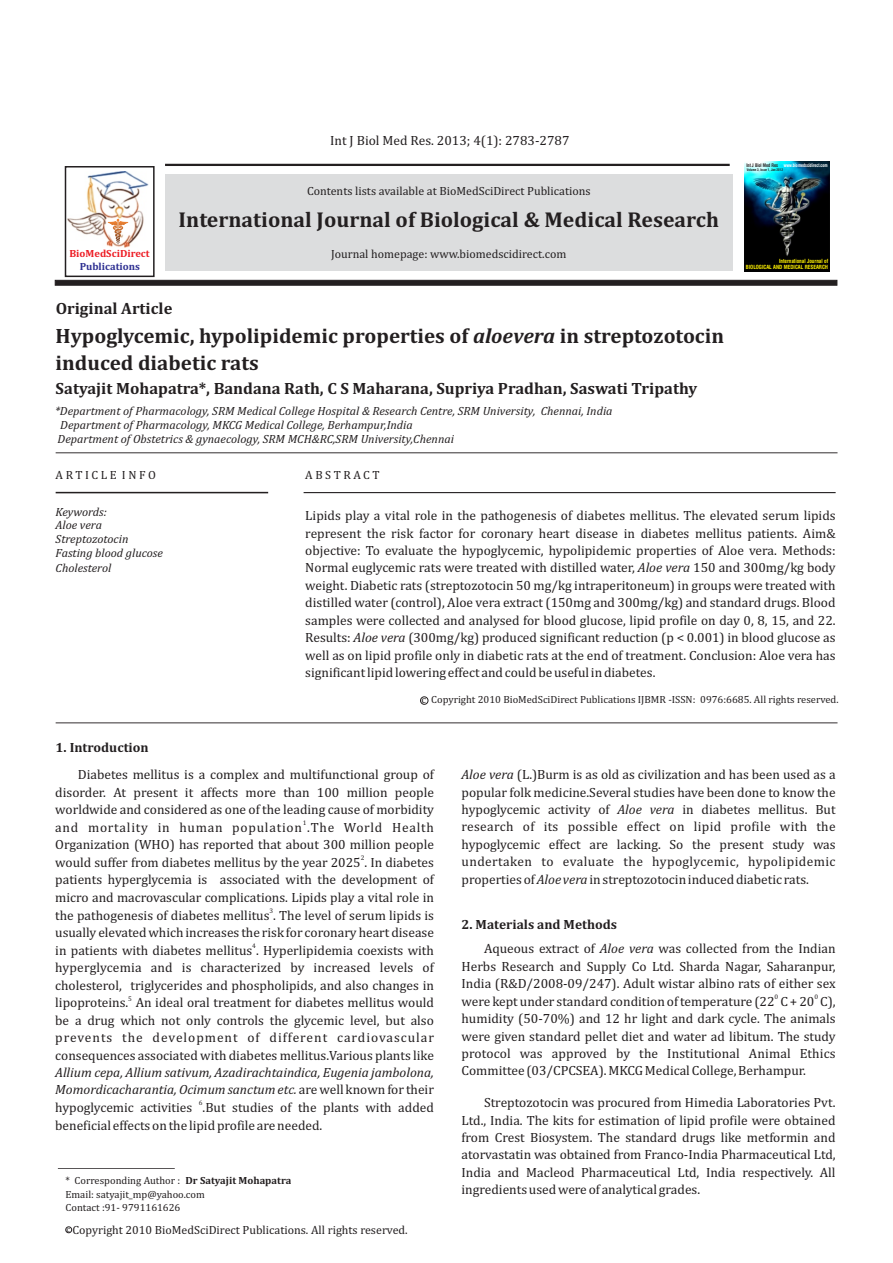
<style>
.page{position:relative;width:893px;height:1263px;background:#fff}
.page>*{position:absolute;margin:0;border:0;box-sizing:border-box;transform-origin:0 0}
.t1{font:700 21.75px "Cambria";color:#231f20}
.t2{font:700 21px/27px "Cambria";color:#231f20}
.t3{font:700 16.5px "Cambria";color:#231f20}
.t4{font:13.5px/17.4px "Cambria";color:#231f20;text-align:justify}
.t5{font:italic 13.5px/17.4px "Cambria";color:#231f20}
.t6{font:700 13.5px "Cambria";color:#231f20}
.t7{font:italic 12px/14px "Cambria";color:#231f20}
.t8{font:12px "Cambria";color:#231f20}
.t9{font:12px "Cambria";letter-spacing:.215em;color:#231f20}
.t10{font:10.5px/14.9px "Cambria";color:#231f20}
.t11{font:700 10.5px "Cambria";color:#ed1c24}
.t12{font:700 10.5px "Cambria";color:#2e3092}
.t13{font:8.25px "Cambria";color:#231f20}
.t14{font:6.75px "Cambria";color:#231f20}
.t15{font:700 condensed 5.55px/6.6px "Swiss 721 BT";color:#fff200;text-align:right;scale:.96 1}
.t16{font:700 condensed 4.8px "Swiss 721 BT";color:#fff;scale:.88 1}
.t17{font:700 condensed 3.45px "Swiss 721 BT";color:#231f20;scale:.92 1}
.s1{color:#231f20}
.s2{font-style:italic}
.s3{font-style:normal}
.s4{font-weight:700}
</style>
<div class="page">
<hr style="left:165px;top:164px;width:565px;height:2px;background:#231f20">
<svg style="left:55px;top:280px;width:782px;height:6px;background:#2c2829"></svg>
<div style="left:165px;top:174px;width:567px;height:96px;background:#dcddde"></div>
<hr style="left:56px;top:452px;width:781px;height:1px;background:#231f20">
<hr style="left:56px;top:492px;width:212px;height:1px;background:#231f20">
<hr style="left:304px;top:492px;width:532px;height:1px;background:#231f20">
<div style="left:65px;top:166px;width:90px;height:111px;border:2px solid #231f20"></div>
<img style="left:68px;top:171px;width:80px;height:77px">
<svg style="left:108px;top:219px;width:20px;height:25px"></svg>
<img style="left:744px;top:161px;width:85px;height:111px">
<hr style="left:56px;top:722px;width:781px;height:1px;background:#231f20">
<div style="left:420px;top:696px;width:8px;height:9px;border:1px solid #231f20;border-radius:50%"></div>
<hr style="left:58px;top:1168px;width:117px;height:1px;background:#231f20">
<div style="left:65px;top:1226px;width:7px;height:7px;border:1px solid #231f20;border-radius:50%"></div>
<p class="t4" style="left:330px;top:132px;width:241px">Int J Biol Med Res. 2013; 4(1): 2783-2787</p>
<p class="t8" style="left:307px;top:185px;width:285px">Contents lists available at BioMedSciDirect Publications</p>
<h1 class="t1" style="left:179px;top:210px;width:542px">International Journal of Biological &amp; Medical Research</h1>
<p class="t16" style="left:746px;top:163px;width:94px"><span class="s1">Int J Biol Med Res</span> www.biomedscidirect.com</p>
<p class="t17" style="left:747px;top:169px;width:41px">Volume 3, Issue 1, Jan 2012</p>
<p class="t8" style="left:331px;top:249px;width:237px">Journal homepage: www.biomedscidirect.com</p>
<p class="t11" style="left:69px;top:249px;width:82px">BioMedSciDirect</p>
<p class="t12" style="left:80px;top:262px;width:62px">Publications</p>
<p class="t15" style="left:746px;top:258px;width:87px">International Journal of<br>BIOLOGICAL AND MEDICAL RESEARCH</p>
<p class="t3" style="left:56px;top:301px;width:118px">Original Article</p>
<h2 class="t2" style="left:56px;top:323px;width:670px">Hypoglycemic, hypolipidemic properties of <span class="s2">aloevera</span> in streptozotocin induced diabetic rats</h2>
<p class="t3" style="left:56px;top:382px;width:643px">Satyajit Mohapatra*, Bandana Rath, C S Maharana, Supriya Pradhan, Saswati Tripathy</p>
<p class="t7" style="left:55px;top:404px;width:559px">*Department of Pharmacology, SRM Medical College Hospital &amp; Research Centre, SRM University, Chennai, India<br>Department of Pharmacology, MKCG Medical College, Berhampur,India<br>Department of Obstetrics &amp; gynaecology, SRM MCH&amp;RC,SRM University,Chennai</p>
<p class="t9" style="left:56px;top:469px;width:102px">ARTICLE INFO</p>
<p class="t9" style="left:305px;top:469px;width:76px">ABSTRACT</p>
<p class="t7" style="left:56px;top:505px;width:109px">Keywords:<br>Aloe vera<br>Streptozotocin<br>Fasting blood glucose<br>Cholesterol</p>
<p class="t4" style="left:305px;top:508px;width:532px">Lipids play a vital role in the pathogenesis of diabetes mellitus. The elevated serum lipids represent the risk factor for coronary heart disease in diabetes mellitus patients. Aim&amp; objective: To evaluate the hypoglycemic, hypolipidemic properties of Aloe vera. Methods:<br>Normal euglycemic rats were treated with distilled water, <span class="s2">Aloe vera</span> 150 and 300mg/kg body weight. Diabetic rats (streptozotocin 50 mg/kg intraperitoneum) in groups were treated with distilled water (control), Aloe vera extract (150mg and 300mg/kg) and standard drugs. Blood samples were collected and analysed for blood glucose, lipid profile on day 0, 8, 15, and 22.<br>Results: <span class="s2">Aloe vera</span> (300mg/kg) produced significant reduction (p &lt; 0.001) in blood glucose as well as on lipid profile only in diabetic rats at the end of treatment. Conclusion: Aloe vera has significant lipid lowering effect and could be useful in diabetes.</p>
<p class="t6" style="left:56px;top:741px;width:95px">1. Introduction</p>
<p class="t10" style="left:421px;top:693px;width:418px">c Copyright 2010 BioMedSciDirect Publications IJBMR -ISSN: 0976:6685. All rights reserved.</p>
<p class="t4" style="left:55px;top:767px;width:380px;text-indent:23px">Diabetes mellitus is a complex and multifunctional group of disorder. At present it affects more than 100 million people worldwide and considered as one of the leading cause of morbidity</p>
<p class="t14" style="left:303px;top:820px;width:5px">1</p>
<p class="t4" style="left:55px;top:819px;width:380px">and mortality in human population .The World Health<br>Organization (WHO) has reported that about 300 million people</p>
<p class="t14" style="left:361px;top:855px;width:5px">2</p>
<p class="t4" style="left:55px;top:854px;width:380px">would suffer from diabetes mellitus by the year 2025 . In diabetes patients hyperglycemia is associated with the development of micro and macrovascular complications. Lipids play a vital role in</p>
<p class="t14" style="left:270px;top:907px;width:5px">3</p>
<p class="t4" style="left:55px;top:907px;width:380px">the pathogenesis of diabetes mellitus . The level of serum lipids is usually elevated which increases the risk for coronary heart disease</p>
<p class="t14" style="left:252px;top:943px;width:5px">4</p>
<p class="t4" style="left:55px;top:942px;width:380px">in patients with diabetes mellitus . Hyperlipidemia coexists with hyperglycemia and is characterized by increased levels of cholesterol, triglycerides and phospholipids, and also changes in</p>
<p class="t14" style="left:128px;top:995px;width:5px">5</p>
<p class="t4" style="left:55px;top:995px;width:380px">lipoproteins. An ideal oral treatment for diabetes mellitus would be a drug which not only controls the glycemic level, but also prevents the development of different cardiovascular consequences associated with diabetes mellitus.Various plants like</p>
<p class="t5" style="left:55px;top:1064px;width:380px">Allium cepa, Allium sativum, Azadirachtaindica, Eugenia jambolona,<br>Momordicacharantia, Ocimum sanctum etc. <span class="s3">are well known for their</span></p>
<p class="t14" style="left:199px;top:1100px;width:5px">6</p>
<p class="t4" style="left:55px;top:1100px;width:380px">hypoglycemic activities .But studies of the plants with added beneficial effects on the lipid profile are needed.</p>
<p class="t10" style="left:66px;top:1173px;width:227px">* Corresponding Author : <span class="s4">Dr Satyajit Mohapatra<br></span>Email: satyajit_mp@yahoo.com</p>
<p class="t10" style="left:66px;top:1200px;width:116px">Contact :91- 9791161626</p>
<p class="t8" style="left:72px;top:1224px;width:337px">Copyright 2010 BioMedSciDirect Publications. All rights reserved.</p>
<p class="t13" style="left:67px;top:1225px;width:5px">c</p>
<p class="t4" style="left:461px;top:767px;width:376px"><span class="s2">Aloe vera</span> (L.)Burm is as old as civilization and has been used as a popular folk medicine.Several studies have been done to know the hypoglycemic activity of <span class="s2">Aloe vera</span> in diabetes mellitus. But research of its possible effect on lipid profile with the hypoglycemic effect are lacking. So the present study was undertaken to evaluate the hypoglycemic, hypolipidemic properties of <span class="s2">Aloe vera</span> in streptozotocin induced diabetic rats.</p>
<p class="t6" style="left:462px;top:918px;width:157px">2. Materials and Methods</p>
<p class="t4" style="left:461px;top:941px;width:376px;text-indent:23px">Aqueous extract of <span class="s2">Aloe vera</span> was collected from the Indian Herbs Research and Supply Co Ltd. Sharda Nagar, Saharanpur, India (R&amp;D/2008-09/247). Adult wistar albino rats of either sex</p>
<p class="t14" style="left:775px;top:994px;width:5px">0</p>
<p class="t14" style="left:814px;top:994px;width:5px">0</p>
<p class="t4" style="left:461px;top:993px;width:376px">were kept under standard condition of temperature (22 C + 20 C), humidity (50-70%) and 12 hr light and dark cycle. The animals were given standard pellet diet and water ad libitum. The study protocol was approved by the Institutional Animal Ethics Committee (03/CPCSEA). MKCG Medical College, Berhampur.</p>
<p class="t4" style="left:461px;top:1095px;width:376px;text-indent:23px">Streptozotocin was procured from Himedia Laboratories Pvt.<br>Ltd., India. The kits for estimation of lipid profile were obtained from Crest Biosystem. The standard drugs like metformin and atorvastatin was obtained from Franco-India Pharmaceutical Ltd, India and Macleod Pharmaceutical Ltd, India respectively. All ingredients used were of analytical grades.</p>
</div>
